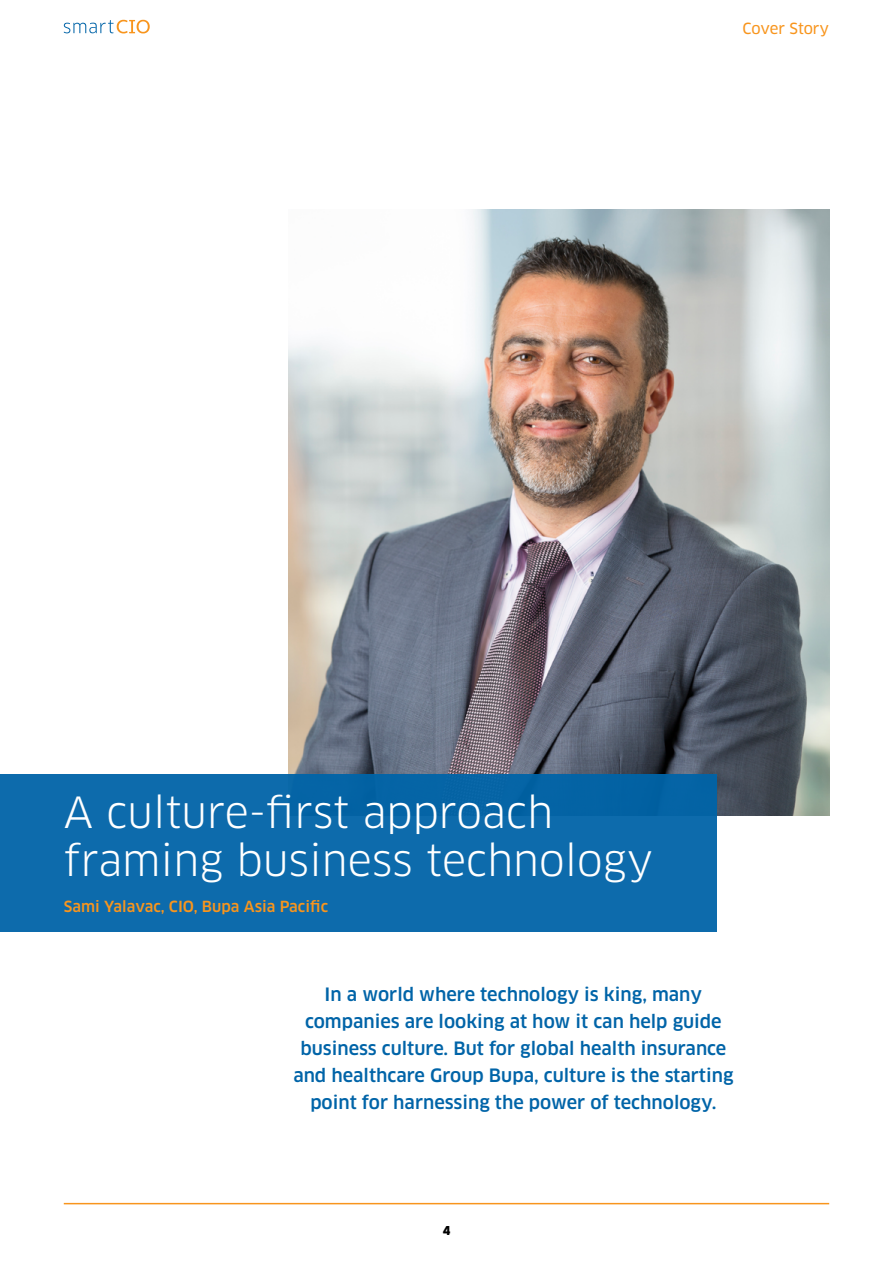
<style>
.page{position:relative;width:893px;height:1263px;background:#fff}
.page>*{position:absolute;margin:0;border:0;box-sizing:border-box;transform-origin:0 0}
.t1{font:42px/48px "Clan Pro";color:#fff}
.t2{font:500 18px/27px "Clan Pro";color:#0064a8;text-align:center}
.t3{font:500 15px "Clan Pro";color:#f8951d}
.t4{font:15px "Clan Pro News";letter-spacing:-.005em;color:#f8951d}
.t5{font:900 12px "Clan Pro";color:#000}
</style>
<div class="page">
<hr style="left:64px;top:1203px;width:765px;height:1px;background:#f8951d">
<svg style="left:64px;top:20px;width:86px;height:13px"></svg>
<img style="left:289px;top:210px;width:540px;height:606px">
<div style="left:0;top:774px;width:717px;height:158px;background:#0d6bac"></div>
<p class="t4" style="left:742px;top:20px;width:88px">Cover Story</p>
<h1 class="t1" style="left:64px;top:789px;width:591px">A culture-first approach framing business technology</h1>
<p class="t3" style="left:64px;top:897px;width:266px">Sami Yalavac, CIO, Bupa Asia Pacific</p>
<p class="t2" style="left:293px;top:981px;width:442px">In a world where technology is king, many companies are looking at how it can help guide business culture. But for global health insurance and healthcare Group Bupa, culture is the starting point for harnessing the power of technology.</p>
<p class="t5" style="left:443px;top:1224px;width:9px">4</p>
</div>
